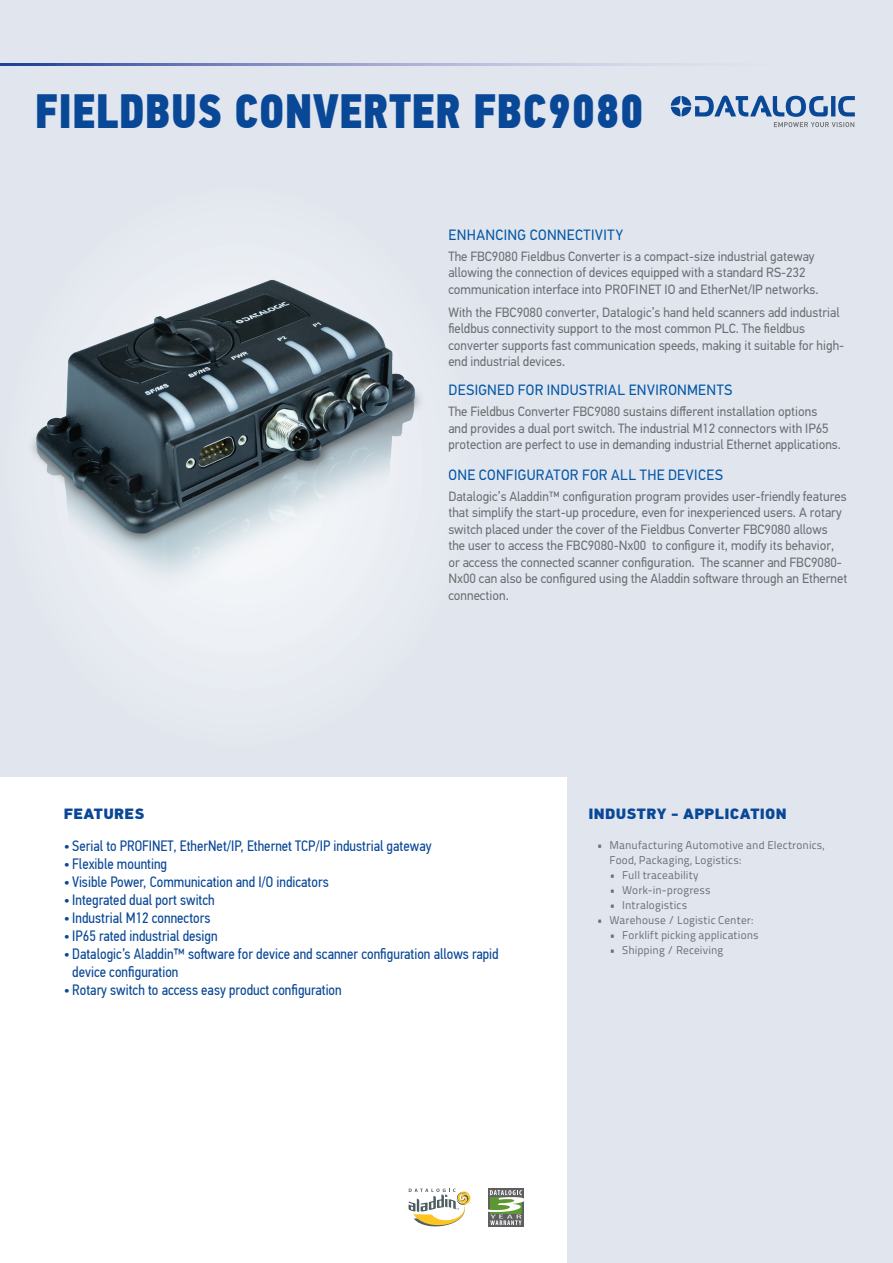
<style>
.page{position:relative;width:893px;height:1263px;background:#e0e5ee}
.page>*{position:absolute;margin:0;border:0;box-sizing:border-box;transform-origin:0 0}
.t1{font:48px "PF Din Text Cond Pro X Black";letter-spacing:.01em;color:#094797;scale:.91 1}
.t2{font:15px/18px "PF Din Text Cond Pro";color:#094797}
.descriptionheadline{font:15px "PF Din Text Pro";letter-spacing:.03em;color:#0155a5;scale:.96 1}
.t3{font:900 15px "PF Din Text Pro";letter-spacing:.02em;color:#094797}
.description{font:13.5px/16.5px "PF Din Text Pro";color:#6c6d70;scale:.96 1}
.t4{font:11.25px/15px "Titillium Text 22 L";letter-spacing:.015em;color:#6c6d70}
</style>
<div class="page">
<svg style="left:0;top:64px;width:652px;height:1px"></svg>
<svg style="left:671px;top:96px;width:184px;height:31px"></svg>
<div style="left:0;top:777px;width:567px;height:486px;background:#fff"></div>
<svg style="left:408px;top:1188px;width:63px;height:39px"></svg>
<div style="left:488px;top:1188px;width:36px;height:39px;background:#5f5f62"></div>
<svg style="left:488px;top:1190px;width:36px;height:35px"></svg>
<img style="left:33px;top:276px;width:387px;height:317px">
<p class="t1" style="left:35px;top:81px;width:670px">FIELDBUS CONVERTER FBC9080</p>
<p class="descriptionheadline" style="left:448px;top:226px;width:183px">ENHANCING CONNECTIVITY</p>
<p class="description" style="left:448px;top:248px;width:387px">The FBC9080 Fieldbus Converter is a compact-size industrial gateway allowing the connection of devices equipped with a standard RS-232 communication interface into PROFINET IO and EtherNet/IP networks.</p>
<p class="description" style="left:448px;top:304px;width:414px">With the FBC9080 converter, Datalogic’s hand held scanners add industrial fieldbus connectivity support to the most common PLC. The fieldbus converter supports fast communication speeds, making it suitable for high&shy;end industrial devices.</p>
<p class="descriptionheadline" style="left:448px;top:381px;width:297px">DESIGNED FOR INDUSTRIAL ENVIRONMENTS</p>
<p class="description" style="left:448px;top:403px;width:410px">The Fieldbus Converter FBC9080 sustains different installation options<br>and provides a dual port switch. The industrial M12 connectors with IP65 protection are perfect to use in demanding industrial Ethernet applications.</p>
<p class="descriptionheadline" style="left:448px;top:466px;width:287px">ONE CONFIGURATOR FOR ALL THE DEVICES</p>
<p class="description" style="left:448px;top:488px;width:417px">Datalogic’s Aladdin™ configuration program provides user-friendly features that simplify the start-up procedure, even for inexperienced users. A rotary switch placed under the cover of the Fieldbus Converter FBC9080 allows the user to access the FBC9080-Nx00 to configure it, modify its behavior, or access the connected scanner configuration. The scanner and FBC9080- Nx00 can also be configured using the Aladdin software through an Ethernet connection.</p>
<p class="t3" style="left:64px;top:804px;width:82px">FEATURES</p>
<p class="t2" style="left:64px;top:836px;width:369px">• Serial to PROFINET, EtherNet/IP, Ethernet TCP/IP industrial gateway</p>
<p class="t2" style="left:64px;top:854px;width:105px">• Flexible mounting</p>
<p class="t2" style="left:64px;top:872px;width:266px">• Visible Power, Communication and I/O indicators</p>
<p class="t2" style="left:64px;top:890px;width:153px">• Integrated dual port switch</p>
<p class="t2" style="left:64px;top:908px;width:148px">• Industrial M12 connectors</p>
<p class="t2" style="left:64px;top:926px;width:155px">• IP65 rated industrial design</p>
<p class="t2" style="left:72px;top:944px;width:428px;text-indent:-9px">• Datalogic’s Aladdin™ software for device and scanner configuration allows rapid device configuration</p>
<p class="t2" style="left:64px;top:980px;width:279px">• Rotary switch to access easy product configuration</p>
<p class="t3" style="left:588px;top:804px;width:200px">INDUSTRY - APPLICATION</p>
<p class="t4" style="left:609px;top:837px;width:217px;text-indent:-13px">• Manufacturing Automotive and Electronics,<br>Food, Packaging, Logistics:</p>
<p class="t4" style="left:609px;top:867px;width:91px">• Full traceability</p>
<p class="t4" style="left:609px;top:882px;width:103px">• Work-in-progress</p>
<p class="t4" style="left:609px;top:897px;width:79px">• Intralogistics</p>
<p class="t4" style="left:597px;top:912px;width:158px">• Warehouse / Logistic Center:</p>
<p class="t4" style="left:609px;top:927px;width:151px">• Forklift picking applications</p>
<p class="t4" style="left:609px;top:942px;width:115px">• Shipping / Receiving</p>
</div>
